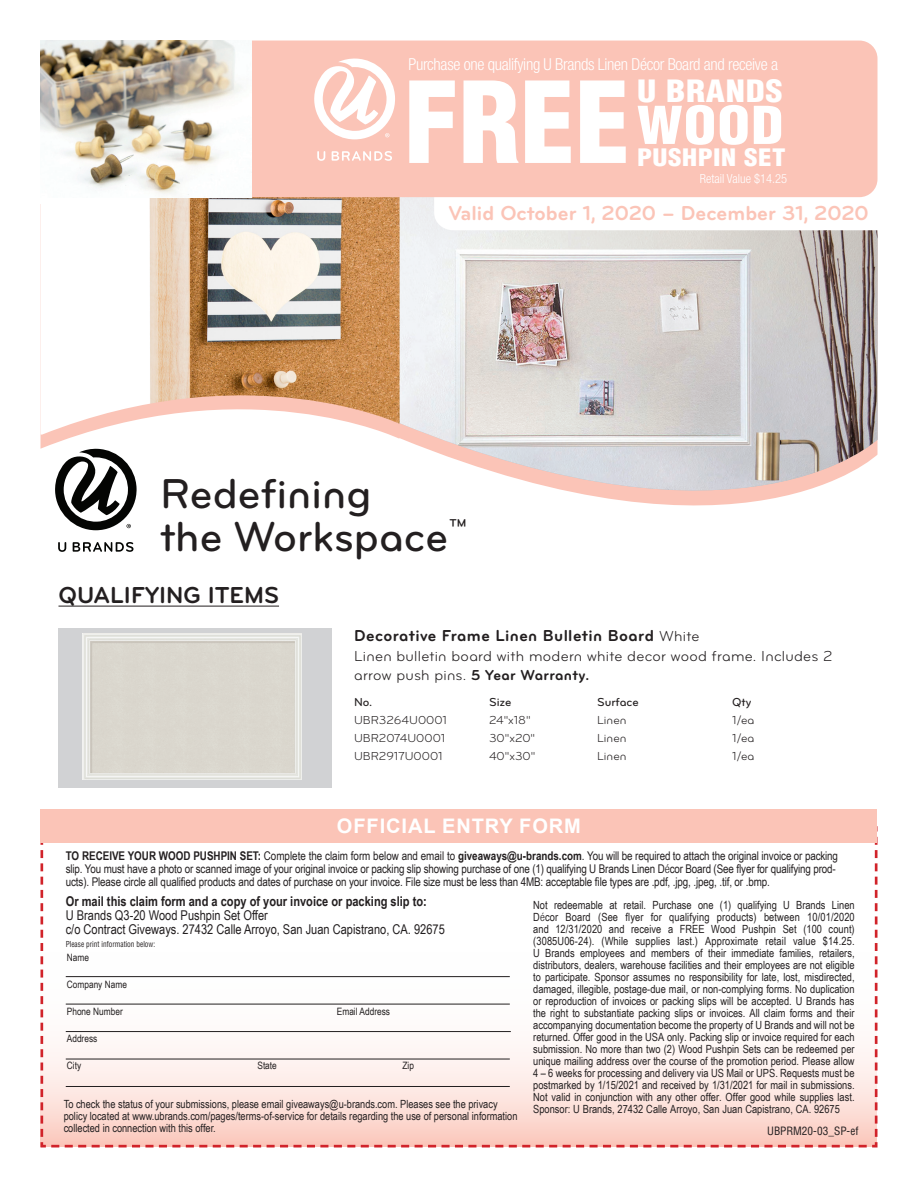
<style>
.page{position:relative;width:918px;height:1188px;background:#fff}
.page>*{position:absolute;margin:0;border:0;box-sizing:border-box;transform-origin:0 0}
.t1{font:900 condensed 109.95px "Helvetica LT Std";color:#fff}
.t2{font:900 condensed 50.85px "Helvetica LT Std";color:#fff;scale:1.15 1}
.t3{font:43.35px/42.8px "Bryant Pro Medium Alternate";color:#231f20}
.t4{font:900 condensed 30px "Helvetica LT Std";letter-spacing:.02em;color:#fff;scale:1.15 1}
.t5{font:700 24px "Bryant Pro";color:#231f20}
.t6{font:900 condensed 23.55px "Helvetica LT Std";letter-spacing:.02em;color:#fff;scale:1.15 1}
.t7{font:700 21px "Bryant Pro";color:#fbc4b7}
.t8{font:700 20.1px "Arial";letter-spacing:.045em;color:#fff}
.t9{font:300 condensed 16.5px "Helvetica Neue LT Std";letter-spacing:-.02em;color:#fff}
.Product_Heading{font:16.5px "Bryant Pro Bold Alternate";letter-spacing:.02em;color:#231f20}
.product_blurb{font:15px/19.5px "Bryant Pro Regular Alternate";letter-spacing:.015em;color:#231f20}
.t10{font:13.5px "Arial Narrow";color:#231f20}
.t11{font:700 13.5px "Arial Narrow";color:#231f20}
.t12{font:300 condensed 12.6px "Helvetica Neue LT Std";color:#fff}
.t13{font:12px/13px "Arial Narrow";letter-spacing:-.01em;color:#231f20}
.t14{font:12px "Bryant Pro Regular Alternate";color:#231f20}
.t15{font:12px "Bryant Pro Medium Alternate";color:#231f20}
.t16{font:11.25px/12px "Arial Narrow";color:#231f20;text-align:justify}
._2_0_Product_Name{font:condensed 11.25px "Helvetica LT Std";letter-spacing:-.005em;color:#231f20}
.t17{font:10.2px "Arial Narrow";color:#231f20}
.t18{font:condensed 8.1px "Helvetica LT Std";color:#231f20;scale:.9 1}
.s1{font-family:"Bryant Pro Regular Alternate";font-size:15px}
.s2{font-family:"Bryant Pro Bold Alternate"}
.s3{font-weight:700}
.s4{font-family:"Helvetica Neue LT Std";font-weight:300;font-stretch:condensed}
</style>
<div class="page">
<hr style="left:58px;top:606px;width:221px;height:1px;background:#231f20">
<svg style="left:573px;top:492px;width:227px;height:14px;fill:#fbc4b7"></svg>
<img style="left:397px;top:197px;width:481px;height:295px">
<img style="left:40px;top:197px;width:360px;height:238px">
<svg style="left:434px;top:197px;width:444px;height:33px"></svg>
<div style="left:252px;top:41px;width:626px;height:156px;background:#fbc4b7"></div>
<svg style="left:58px;top:542px;width:8px;height:10px"></svg>
<svg style="left:73px;top:542px;width:61px;height:10px"></svg>
<svg style="left:55px;top:449px;width:82px;height:81px"></svg>
<img style="left:40px;top:41px;width:202px;height:154px">
<div style="left:58px;top:629px;width:274px;height:159px;background:#d1d2d4"></div>
<img style="left:83px;top:634px;width:219px;height:146px">
<svg style="left:317px;top:151px;width:8px;height:10px"></svg>
<svg style="left:332px;top:151px;width:60px;height:10px"></svg>
<svg style="left:314px;top:59px;width:81px;height:80px"></svg>
<svg style="left:40px;top:842px;width:838px;height:306px"></svg>
<div style="left:40px;top:809px;width:838px;height:33px;background:#fbc4b7"></div>
<hr style="left:66px;top:1004px;width:444px;height:1px;background:#231f20">
<hr style="left:66px;top:976px;width:444px;height:1px;background:#231f20">
<hr style="left:66px;top:1031px;width:445px;height:1px;background:#231f20">
<hr style="left:66px;top:1059px;width:444px;height:1px;background:#231f20">
<hr style="left:66px;top:1086px;width:444px;height:1px;background:#231f20">
<p class="t9" style="left:408px;top:55px;width:371px">Purchase one qualifying U Brands Linen Décor Board and receive a</p>
<p class="t1" style="left:404px;top:53px;width:228px">FREE</p>
<p class="t12" style="left:700px;top:171px;width:89px">Retail Value $14.25</p>
<p class="t4" style="left:637px;top:72px;width:128px">U BRANDS</p>
<p class="t2" style="left:637px;top:93px;width:129px">WOOD</p>
<p class="t6" style="left:637px;top:143px;width:131px">PUSHPIN SET</p>
<p class="t7" style="left:448px;top:200px;width:422px">Valid October 1, 2020 – December 31, 2020</p>
<p class="t3" style="left:160px;top:472px;width:309px">Redefining<br>the Workspace<sup>™</sup></p>
<p class="t5" style="left:58px;top:580px;width:222px">QUALIFYING ITEMS</p>
<p class="Product_Heading" style="left:354px;top:625px;width:347px">Decorative Frame Linen Bulletin Board <span class="s1">White</span></p>
<p class="product_blurb" style="left:354px;top:646px;width:480px">Linen bulletin board with modern white decor wood frame. Includes 2 arrow push pins. <span class="s2">5 Year Warranty.</span></p>
<p class="t15" style="left:354px;top:695px;width:20px">No.</p>
<p class="t15" style="left:489px;top:695px;width:24px">Size</p>
<p class="t15" style="left:597px;top:695px;width:43px">Surface</p>
<p class="t15" style="left:732px;top:695px;width:21px">Qty</p>
<p class="t14" style="left:354px;top:713px;width:94px">UBR3264U0001</p>
<p class="t14" style="left:489px;top:713px;width:43px">24"x18"</p>
<p class="t14" style="left:597px;top:713px;width:31px">Linen</p>
<p class="t14" style="left:732px;top:713px;width:24px">1/ea</p>
<p class="t14" style="left:354px;top:731px;width:93px">UBR2074U0001</p>
<p class="t14" style="left:489px;top:731px;width:48px">30"x20"</p>
<p class="t14" style="left:597px;top:731px;width:31px">Linen</p>
<p class="t14" style="left:732px;top:731px;width:24px">1/ea</p>
<p class="t14" style="left:354px;top:749px;width:90px">UBR2917U0001</p>
<p class="t14" style="left:489px;top:749px;width:48px">40"x30"</p>
<p class="t14" style="left:597px;top:749px;width:31px">Linen</p>
<p class="t14" style="left:732px;top:749px;width:24px">1/ea</p>
<p class="t8" style="left:337px;top:812px;width:246px">OFFICIAL ENTRY FORM</p>
<p class="t13" style="left:66px;top:849px;width:774px"><span class="s3">TO RECEIVE YOUR WOOD PUSHPIN SET:</span> Complete the claim form below and email to <span class="s3">giveaways@u-brands.com</span>. You will be required to attach the original invoice or packing slip. You must have a photo or scanned image of your original invoice or packing slip showing purchase of one (1) qualifying U Brands Linen D<span class="s4">é</span>cor Board (See flyer for qualifying prod&shy;ucts). Please circle all qualified products and dates of purchase on your invoice. File size must be less than 4MB: acceptable file types are .pdf, .jpg, .jpeg, .tif, or .bmp.</p>
<p class="t16" style="left:533px;top:899px;width:323px">Not redeemable at retail. Purchase one (1) qualifying U Brands Linen D<span class="s4">é</span>cor Board (See flyer for qualifying products) between 10/01/2020 and 12/31/2020 and receive a FREE Wood Pushpin Set (100 count) (3085U06-24). (While supplies last.) Approximate retail value $14.25.<br>U Brands employees and members of their immediate families, retailers, distributors, dealers, warehouse facilities and their employees are not eligible to participate. Sponsor assumes no responsibility for late, lost, misdirected, damaged, illegible, postage-due mail, or non-complying forms. No duplication or reproduction of invoices or packing slips will be accepted. U Brands has the right to substantiate packing slips or invoices. All claim forms and their accompanying documentation become the property of U Brands and will not be returned. Offer good in the USA only. Packing slip or invoice required for each submission. No more than two (2) Wood Pushpin Sets can be redeemed per unique mailing address over the course of the promotion period. Please allow 4 – 6 weeks for processing and delivery via US Mail or UPS. Requests must be postmarked by 1/15/2021 and received by 1/31/2021 for mail in submissions.<br>Not valid in conjunction with any other offer. Offer good while supplies last.<br>Sponsor: U Brands, 27432 Calle Arroyo, San Juan Capistrano, CA. 92675</p>
<p class="t11" style="left:66px;top:891px;width:363px">Or mail this claim form and a copy of your invoice or packing slip to:</p>
<p class="t10" style="left:66px;top:905px;width:204px">U Brands Q3-20 Wood Pushpin Set Offer</p>
<p class="t10" style="left:66px;top:920px;width:381px">c/o Contract Giveways. 27432 Calle Arroyo, San Juan Capistrano, CA. 92675</p>
<p class="t18" style="left:66px;top:939px;width:101px">Please print information below:</p>
<p class="t17" style="left:67px;top:950px;width:24px">Name</p>
<p class="t17" style="left:67px;top:977px;width:62px">Company Name</p>
<p class="t17" style="left:67px;top:1004px;width:57px">Phone Number</p>
<p class="t17" style="left:337px;top:1004px;width:55px">Email Address</p>
<p class="t17" style="left:67px;top:1031px;width:32px">Address</p>
<p class="t17" style="left:67px;top:1058px;width:16px">City</p>
<p class="t17" style="left:257px;top:1058px;width:21px">State</p>
<p class="t17" style="left:402px;top:1058px;width:13px">Zip</p>
<p class="t16" style="left:64px;top:1098px;width:455px;text-align:left">To check the status of your submissions, please email giveaways@u-brands.com. Pleases see the privacy policy located at www.ubrands.com/pages/terms-of-service for details regarding the use of personal information collected in connection with this offer.</p>
<p class="_2_0_Product_Name" style="left:767px;top:1123px;width:93px">UBPRM20-03_SP-ef</p>
</div>
